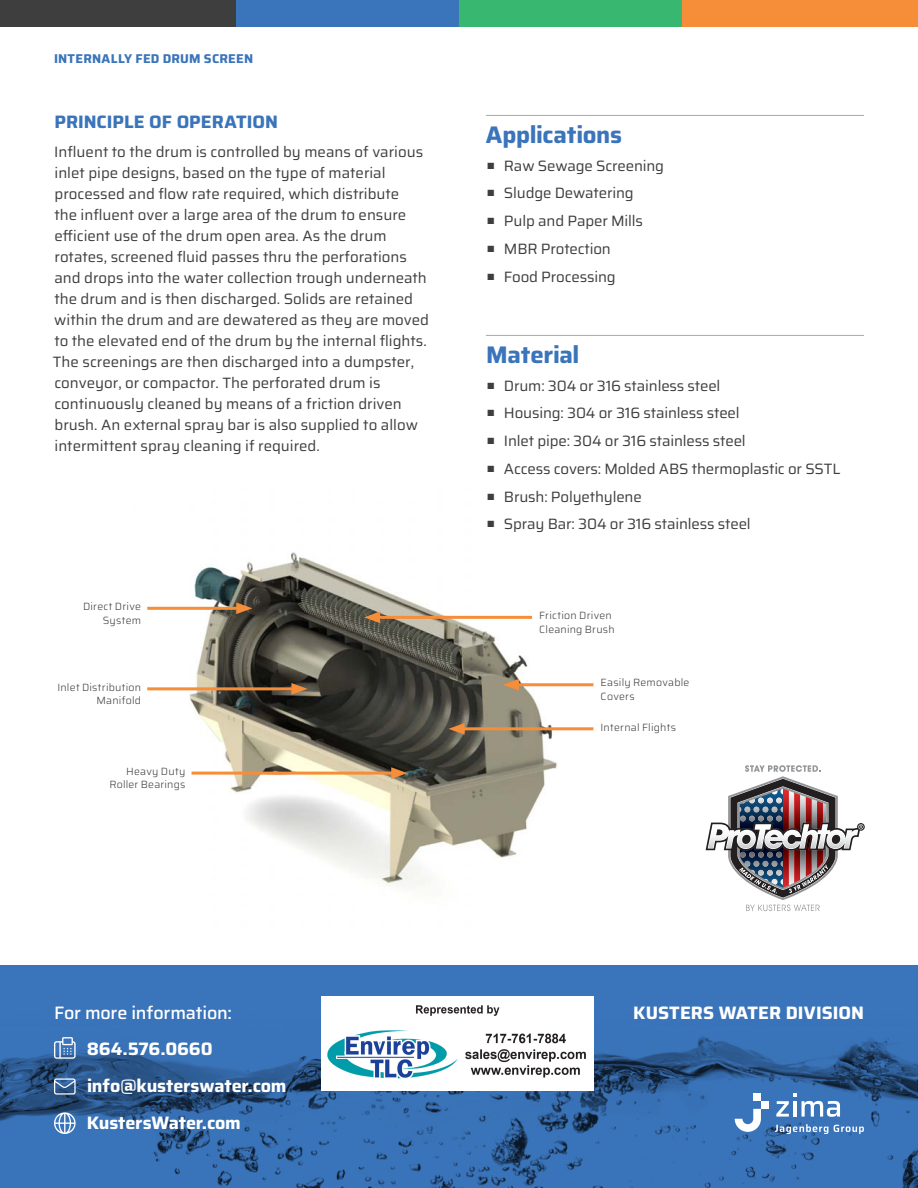
<style>
.page{position:relative;width:918px;height:1188px;background:#fff}
.page>*{position:absolute;margin:0;border:0;box-sizing:border-box;transform-origin:0 0}
.t1{font:700 24px "Saira";letter-spacing:-.015em;color:#3a74ba}
.t2{font:700 18px "Saira";letter-spacing:-.005em;color:#fff}
.t3{font:700 18px "Saira";letter-spacing:-.005em;color:#3a74ba}
.t4{font:500 18px "Saira";letter-spacing:-.015em;color:#fff}
.t5{font:15px/21px "Saira";color:#3e3e3f}
.t6{font:700 12.75px "Saira";letter-spacing:.015em;color:#3a74ba}
.t7{font:300 10.5px/13.5px "Saira";letter-spacing:.02em;color:#3e3e3f;text-align:right}
</style>
<div class="page">
<div style="left:0;top:965px;width:918px;height:223px;background:#3a74ba"></div>
<img style="left:0;top:1036px;width:918px;height:152px">
<svg style="left:776px;top:1094px;width:64px;height:23px"></svg>
<svg style="left:775px;top:1124px;width:53px;height:10px"></svg>
<svg style="left:834px;top:1125px;width:30px;height:9px"></svg>
<svg style="left:735px;top:1109px;width:26px;height:23px"></svg>
<div style="left:761px;top:1101px;width:8px;height:8px;background:#fff"></div>
<div style="left:753px;top:1094px;width:8px;height:7px;background:#fff"></div>
<svg style="left:54px;top:1037px;width:22px;height:22px"></svg>
<svg style="left:54px;top:1078px;width:22px;height:17px"></svg>
<svg style="left:54px;top:1112px;width:22px;height:22px"></svg>
<div style="left:0;top:0;width:237px;height:27px;background:#3e3e3f"></div>
<div style="left:237px;top:0;width:223px;height:27px;background:#3a74ba"></div>
<div style="left:460px;top:0;width:223px;height:27px;background:#38b770"></div>
<div style="left:683px;top:0;width:235px;height:27px;background:#f68d38"></div>
<svg style="left:706px;top:765px;width:158px;height:146px"></svg>
<img style="left:147px;top:552px;width:447px;height:337px">
<hr style="left:147px;top:607px;width:95px;height:3px;background:#f68d38">
<svg style="left:236px;top:602px;width:16px;height:12px"></svg>
<hr style="left:374px;top:616px;width:158px;height:3px;background:#f68d38">
<svg style="left:364px;top:611px;width:16px;height:12px"></svg>
<hr style="left:513px;top:683px;width:80px;height:3px;background:#f68d38">
<svg style="left:503px;top:679px;width:16px;height:12px"></svg>
<hr style="left:459px;top:727px;width:134px;height:3px;background:#f68d38">
<svg style="left:449px;top:723px;width:16px;height:12px"></svg>
<hr style="left:147px;top:687px;width:150px;height:3px;background:#f68d38">
<svg style="left:291px;top:683px;width:17px;height:12px"></svg>
<hr style="left:192px;top:772px;width:205px;height:3px;background:#f68d38">
<svg style="left:391px;top:767px;width:16px;height:12px"></svg>
<hr style="left:486px;top:335px;width:378px;height:1px;background:#a7a8ac">
<hr style="left:486px;top:115px;width:378px;height:1px;background:#a7a8ac">
<img style="left:321px;top:997px;width:273px;height:93px">
<p class="t6" style="left:54px;top:48px;width:201px">INTERNALLY FED DRUM SCREEN</p>
<p class="t3" style="left:55px;top:107px;width:225px">PRINCIPLE OF OPERATION</p>
<p class="t5" style="left:53px;top:140px;width:378px">Influent to the drum is controlled by means of various inlet pipe designs, based on the type of material processed and flow rate required, which distribute<br>the influent over a large area of the drum to ensure efficient use of the drum open area. As the drum rotates, screened fluid passes thru the perforations and drops into the water collection trough underneath the drum and is then discharged. Solids are retained within the drum and are dewatered as they are moved to the elevated end of the drum by the internal flights.<br>The screenings are then discharged into a dumpster, conveyor, or compactor. The perforated drum is continuously cleaned by means of a friction driven brush. An external spray bar is also supplied to allow intermittent spray cleaning if required.</p>
<p class="t1" style="left:486px;top:115px;width:138px">Applications</p>
<p class="t5" style="left:487px;top:154px;width:178px">■ Raw Sewage Screening</p>
<p class="t5" style="left:487px;top:182px;width:148px">■ Sludge Dewatering</p>
<p class="t5" style="left:487px;top:210px;width:157px">■ Pulp and Paper Mills</p>
<p class="t5" style="left:487px;top:238px;width:125px">■ MBR Protection</p>
<p class="t5" style="left:487px;top:265px;width:130px">■ Food Processing</p>
<p class="t1" style="left:486px;top:335px;width:95px">Material</p>
<p class="t5" style="left:487px;top:374px;width:235px">■ Drum: 304 or 316 stainless steel</p>
<p class="t5" style="left:487px;top:402px;width:254px">■ Housing: 304 or 316 stainless steel</p>
<p class="t5" style="left:487px;top:430px;width:260px">■ Inlet pipe: 304 or 316 stainless steel</p>
<p class="t5" style="left:487px;top:458px;width:355px">■ Access covers: Molded ABS thermoplastic or SSTL</p>
<p class="t5" style="left:487px;top:485px;width:156px">■ Brush: Polyethylene</p>
<p class="t5" style="left:487px;top:513px;width:265px">■ Spray Bar: 304 or 316 stainless steel</p>
<p class="t7" style="left:83px;top:599px;width:60px">Direct Drive<br>System</p>
<p class="t7" style="left:539px;top:608px;width:77px;text-align:left">Friction Driven<br>Cleaning Brush</p>
<p class="t7" style="left:58px;top:680px;width:85px">Inlet Distribution<br>Manifold</p>
<p class="t7" style="left:109px;top:764px;width:78px">Heavy Duty<br>Roller Bearings</p>
<p class="t4" style="left:54px;top:998px;width:179px">For more information:</p>
<p class="t2" style="left:87px;top:1035px;width:127px">864.576.0660</p>
<p class="t2" style="left:87px;top:1071px;width:201px">info@kusterswater.com</p>
<p class="t2" style="left:87px;top:1108px;width:155px">KustersWater.com</p>
<p class="t7" style="left:601px;top:676px;width:90px;text-align:left">Easily Removable<br>Covers</p>
<p class="t7" style="left:601px;top:720px;width:77px">Internal Flights</p>
<p class="t2" style="left:633px;top:998px;width:232px">KUSTERS WATER DIVISION</p>
</div>
